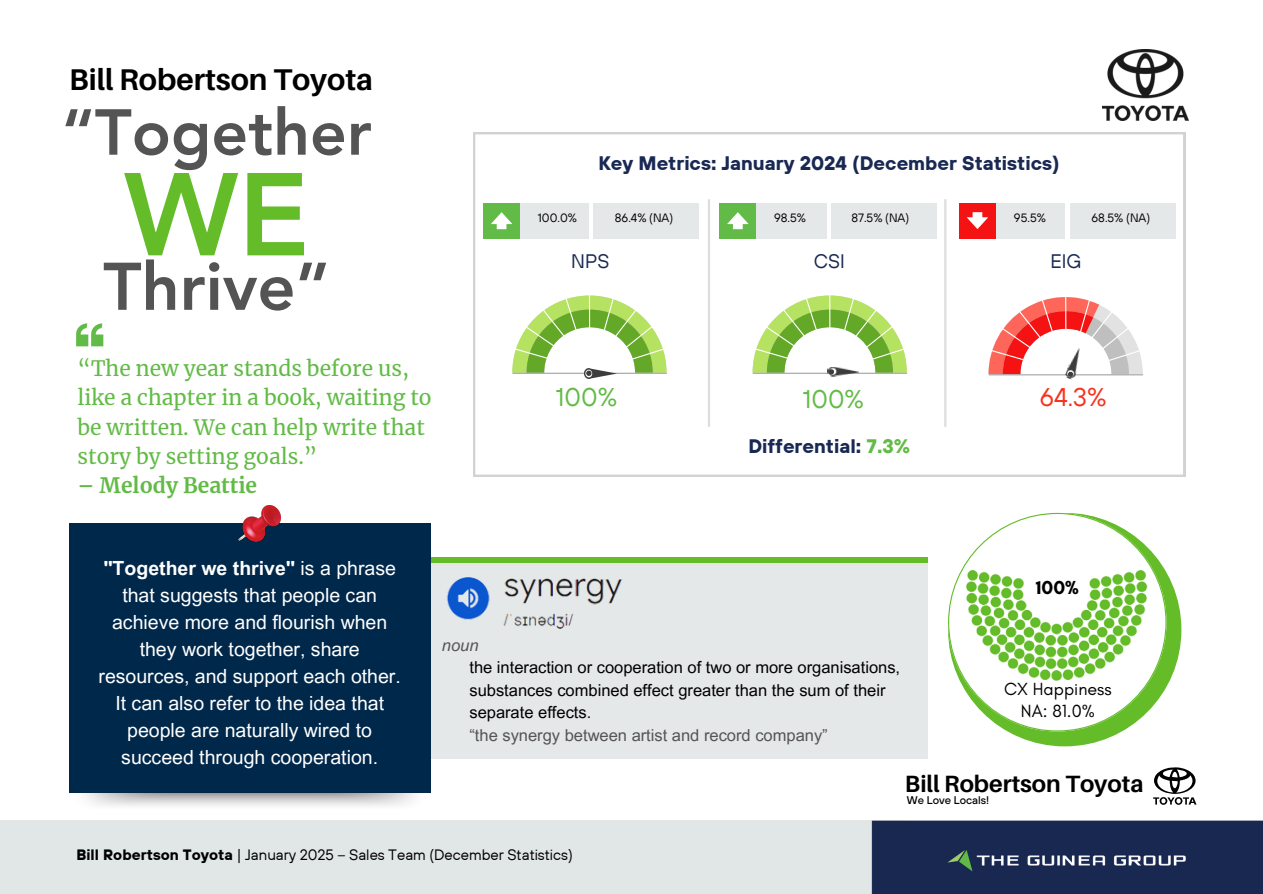
<style>
.page{position:relative;width:1263px;height:894px;background:#fff}
.page>*{position:absolute;margin:0;border:0;box-sizing:border-box;transform-origin:0 0}
.t1{font:800 116.25px "Avenir LT Pro";color:#64bc28}
.t2{font:800 66.45px "Avenir LT Pro";color:#545454}
.t3{font:800 64.2px "Avenir LT Pro";color:#545454}
.t4{font:700 30px "Aileron";color:#000}
.t5{font:25.5px "TT Hoves";color:#62bb46}
.t6{font:25.5px "TT Hoves";color:#f7321d}
.t7{font:700 23.55px "Aileron";color:#000}
.t8{font:21px/29.2px "Merriweather";color:#62bb46}
.t9{font:700 21px "Merriweather";color:#62bb46}
.t10{font:19.5px/27px "Arial MT Pro";color:#fff;text-align:center}
.t11{font:700 19.5px "TT Hoves";color:#192954}
.t12{font:19.5px "TT Hoves";color:#192954}
.t13{font:700 19.2px "Glacial Indifference";color:#000}
.t14{font:17.85px "Glacial Indifference";color:#000}
.t15{font:16.5px "Arial MT Pro";color:#000}
.t16{font:16.5px "Arial MT Pro";color:#545454}
.t17{font:italic 16.5px "Arial MT Pro";color:#545454}
.t18{font:15px "TT Hoves";color:#000}
.t19{font:12px "TT Hoves";color:#000}
.t20{font:500 11.1px "TT Hoves";color:#000}
.s1{color:#62bb46}
.s2{font-weight:700}
</style>
<div class="page">
<svg style="left:76px;top:323px;width:27px;height:23px"></svg>
<svg style="left:473px;top:132px;width:712px;height:344px"></svg>
<hr style="left:589px;top:272px;width:1px;height:79px;background:#fff">
<div style="left:981px;top:276px;width:168px;height:153px;background:#fff"></div>
<div style="left:749px;top:270px;width:162px;height:152px;background:#fff"></div>
<div style="left:984px;top:270px;width:162px;height:152px;background:#fff"></div>
<img style="left:1103px;top:50px;width:85px;height:71px">
<svg style="left:1153px;top:767px;width:43px;height:37px"></svg>
<div style="left:961px;top:203px;width:104px;height:35px;background:#e5e8e8"></div>
<div style="left:1070px;top:203px;width:105px;height:35px;background:#e5e8e8"></div>
<div style="left:959px;top:203px;width:37px;height:35px;background:#f41212"></div>
<svg style="left:967px;top:212px;width:21px;height:17px"></svg>
<div style="left:722px;top:203px;width:104px;height:35px;background:#e5e8e8"></div>
<div style="left:831px;top:203px;width:105px;height:35px;background:#e5e8e8"></div>
<div style="left:719px;top:203px;width:37px;height:35px;background:#62bb46"></div>
<svg style="left:727px;top:212px;width:22px;height:17px"></svg>
<div style="left:485px;top:203px;width:104px;height:35px;background:#e5e8e8"></div>
<div style="left:483px;top:203px;width:37px;height:35px;background:#62bb46"></div>
<svg style="left:491px;top:212px;width:21px;height:17px"></svg>
<img style="left:0;top:820px;width:1263px;height:73px">
<div style="left:403px;top:561px;width:524px;height:197px;background:#e5e8e8"></div>
<img style="left:69px;top:792px;width:361px;height:14px">
<div style="left:403px;top:556px;width:524px;height:6px;background:#64bc28"></div>
<div style="left:69px;top:522px;width:361px;height:270px;background:#00284b"></div>
<div style="left:594px;top:203px;width:105px;height:35px;background:#e5e8e8"></div>
<hr style="left:708px;top:199px;width:2px;height:228px;background:#dcddde">
<hr style="left:944px;top:199px;width:2px;height:228px;background:#dcddde">
<img style="left:584px;top:376px;width:32px;height:2px">
<svg style="left:490px;top:282px;width:198px;height:94px"></svg>
<img style="left:829px;top:374px;width:20px;height:3px">
<svg style="left:730px;top:282px;width:198px;height:92px"></svg>
<img style="left:1066px;top:377px;width:9px;height:3px">
<svg style="left:966px;top:283px;width:198px;height:94px"></svg>
<img style="left:442px;top:562px;width:190px;height:67px">
<div style="left:948px;top:512px;width:233px;height:234px;background:#64bc28;border-radius:50%"></div>
<svg style="left:948px;top:512px;width:218px;height:219px"></svg>
<img style="left:957px;top:563px;width:198px;height:117px">
<img style="left:238px;top:505px;width:43px;height:36px">
<p class="t4" style="left:69px;top:61px;width:306px">Bill Robertson Toyota</p>
<p class="t3" style="left:62px;top:106px;width:312px">“Together</p>
<p class="t1" style="left:124px;top:167px;width:187px">WE</p>
<p class="t2" style="left:103px;top:259px;width:228px">Thrive”</p>
<h1 class="t8" style="left:78px;top:354px;width:356px">“The new year stands before us, like a chapter in a book, waiting to be written. We can help write that story by setting goals.”</h1>
<h2 class="t9" style="left:78px;top:472px;width:181px">– Melody Beattie</h2>
<p class="t11" style="left:599px;top:150px;width:463px">Key Metrics: January 2024 (December Statistics)</p>
<p class="t19" style="left:538px;top:210px;width:41px">100.0%</p>
<p class="t19" style="left:615px;top:210px;width:60px">86.4% (NA)</p>
<h6 class="t19" style="left:774px;top:210px;width:33px">98.5%</h6>
<p class="t19" style="left:851px;top:210px;width:59px">87.5% (NA)</p>
<p class="t19" style="left:1014px;top:210px;width:33px">95.5%</p>
<p class="t19" style="left:1091px;top:210px;width:60px">68.5% (NA)</p>
<h2 class="t12" style="left:571px;top:248px;width:40px">NPS</h2>
<h3 class="t5" style="left:556px;top:380px;width:63px">100%</h3>
<p class="t12" style="left:814px;top:248px;width:32px">CSI</p>
<p class="t12" style="left:1050px;top:248px;width:33px">EIG</p>
<p class="t5" style="left:803px;top:382px;width:63px">100%</p>
<p class="t6" style="left:1040px;top:380px;width:68px">64.3%</p>
<p class="t11" style="left:748px;top:433px;width:163px">Differential: <span class="s1">7.3%</span></p>
<p class="t10" style="left:99px;top:557px;width:304px"><span class="s2">"Together we thrive"</span> is a phrase that suggests that people can achieve more and flourish when they work together, share resources, and support each other.<br>It can also refer to the idea that people are naturally wired to succeed through cooperation.</p>
<p class="t13" style="left:1036px;top:575px;width:45px">100%</p>
<p class="t17" style="left:442px;top:638px;width:38px">noun</p>
<h6 class="t15" style="left:469px;top:661px;width:432px">the interaction or cooperation of two or more organisations,</h6>
<p class="t15" style="left:469px;top:683px;width:418px">substances combined effect greater than the sum of their</p>
<p class="t15" style="left:469px;top:706px;width:123px">separate effects.</p>
<p class="t16" style="left:469px;top:728px;width:360px">“the synergy between artist and record company”</p>
<h5 class="t14" style="left:1004px;top:678px;width:109px">CX Happiness</h5>
<p class="t14" style="left:1021px;top:699px;width:75px">NA: 81.0%</p>
<p class="t7" style="left:905px;top:768px;width:240px">Bill Robertson Toyota</p>
<p class="t20" style="left:907px;top:793px;width:84px">We Love Locals!</p>
<p class="t18" style="left:77px;top:844px;width:498px"><span class="s2">Bill Robertson Toyota</span> | January 2025 – Sales Team (December Statistics)</p>
</div>
